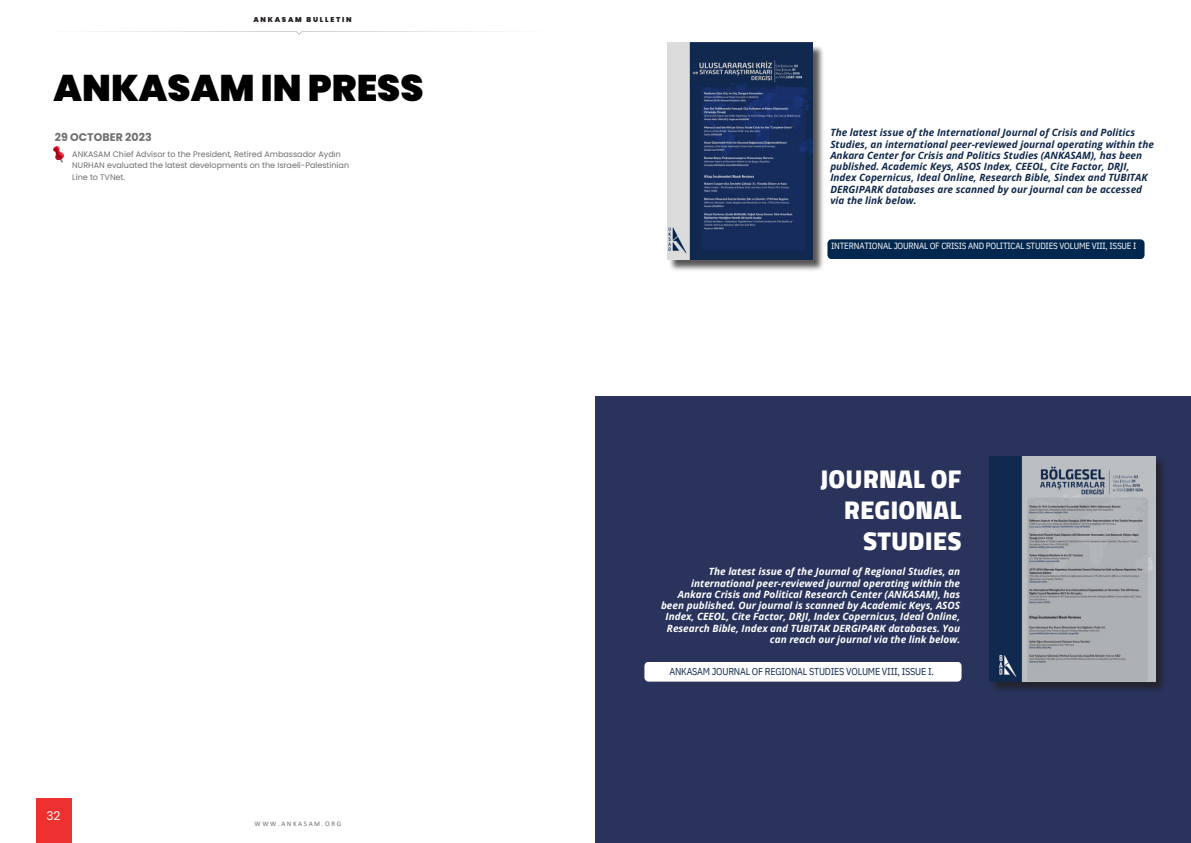
<style>
.page{position:relative;width:1191px;height:843px;background:#fff}
.page>*{position:absolute;margin:0;border:0;box-sizing:border-box;transform-origin:0 0}
.t1{font:900 37px "Poppins";color:#000}
.t2{font:900 26px/30.8px "Cairo";color:#fff;text-align:right}
.t3{font:12px "Poppins";color:#fff}
.t4{font:700 11px "Poppins";letter-spacing:.005em;color:#6d6e70}
.t5{font:italic 700 10px/11.2px "Open Sans";color:#112a4c}
.t6{font:italic 700 10px/11.2px "Open Sans";color:#fff;text-align:right}
.t7{font:10px "IBM Plex Sans Cond";letter-spacing:-.02em;color:#112a4c}
.t8{font:9px "IBM Plex Sans Cond";letter-spacing:-.02em;color:#fff}
.t9{font:8px/11.2px "Poppins";color:#6d6e70}
.t10{font:7px "Calibri";letter-spacing:.225em;color:#6d6e70}
.t11{font:900 7px "Poppins";letter-spacing:.25em;color:#231f20}
</style>
<div class="page">
<div style="left:36px;top:798px;width:35px;height:44px;background:#ee312e"></div>
<svg style="left:97px;top:31px;width:402px;height:3px"></svg>
<div style="left:595px;top:395px;width:595px;height:447px;background:#29335c"></div>
<img style="left:991px;top:457px;width:173px;height:233px">
<img style="left:989px;top:456px;width:165px;height:225px">
<img style="left:669px;top:44px;width:154px;height:227px">
<img style="left:667px;top:43px;width:145px;height:216px">
<div style="left:644px;top:661px;width:317px;height:20px;background:#fff;border-radius:4px"></div>
<div style="left:827px;top:239px;width:317px;height:20px;background:#00274e;border-radius:4px"></div>
<img style="left:53px;top:146px;width:11px;height:16px">
<p class="t11" style="left:253px;top:14px;width:100px">ANKASAM BULLETIN</p>
<p class="t1" style="left:54px;top:62px;width:371px">ANKASAM IN PRESS</p>
<p class="t4" style="left:55px;top:129px;width:99px">29 OCTOBER 2023</p>
<p class="t9" style="left:72px;top:149px;width:278px">ANKASAM Chief Advisor to the President, Retired Ambassador Aydın<br>NURHAN evaluated the latest developments on the Israeli-Palestinian<br>Line to TVNet.</p>
<p class="t3" style="left:46px;top:806px;width:15px">32</p>
<p class="t10" style="left:254px;top:820px;width:88px">WWW.ANKASAM.ORG</p>
<p class="t5" style="left:830px;top:127px;width:325px">The latest issue of the International Journal of Crisis and Politics Studies, an international peer-reviewed journal operating within the Ankara Center for Crisis and Politics Studies (ANKASAM), has been published. Academic Keys, ASOS Index, CEEOL, Cite Factor, DRJI, Index Copernicus, Ideal Online, Research Bible, Sindex and TUBITAK DERGIPARK databases are scanned by our journal can be accessed via the link below.</p>
<p class="t8" style="left:831px;top:240px;width:307px">INTERNATIONAL JOURNAL OF CRISIS AND POLITICAL STUDIES VOLUME VIII, ISSUE I</p>
<p class="t2" style="left:820px;top:464px;width:142px">JOURNAL OF<br>REGIONAL<br>STUDIES</p>
<p class="t6" style="left:661px;top:565px;width:300px">The latest issue of the Journal of Regional Studies, an international peer-reviewed journal operating within the Ankara Crisis and Political Research Center (ANKASAM), has been published. Our journal is scanned by Academic Keys, ASOS Index, CEEOL, Cite Factor, DRJI, Index Copernicus, Ideal Online, Research Bible, Index and TUBITAK DERGIPARK databases. You can reach our journal via the link below.</p>
<p class="t7" style="left:669px;top:665px;width:266px">ANKASAM JOURNAL OF REGIONAL STUDIES VOLUME VIII, ISSUE I.</p>
</div>
